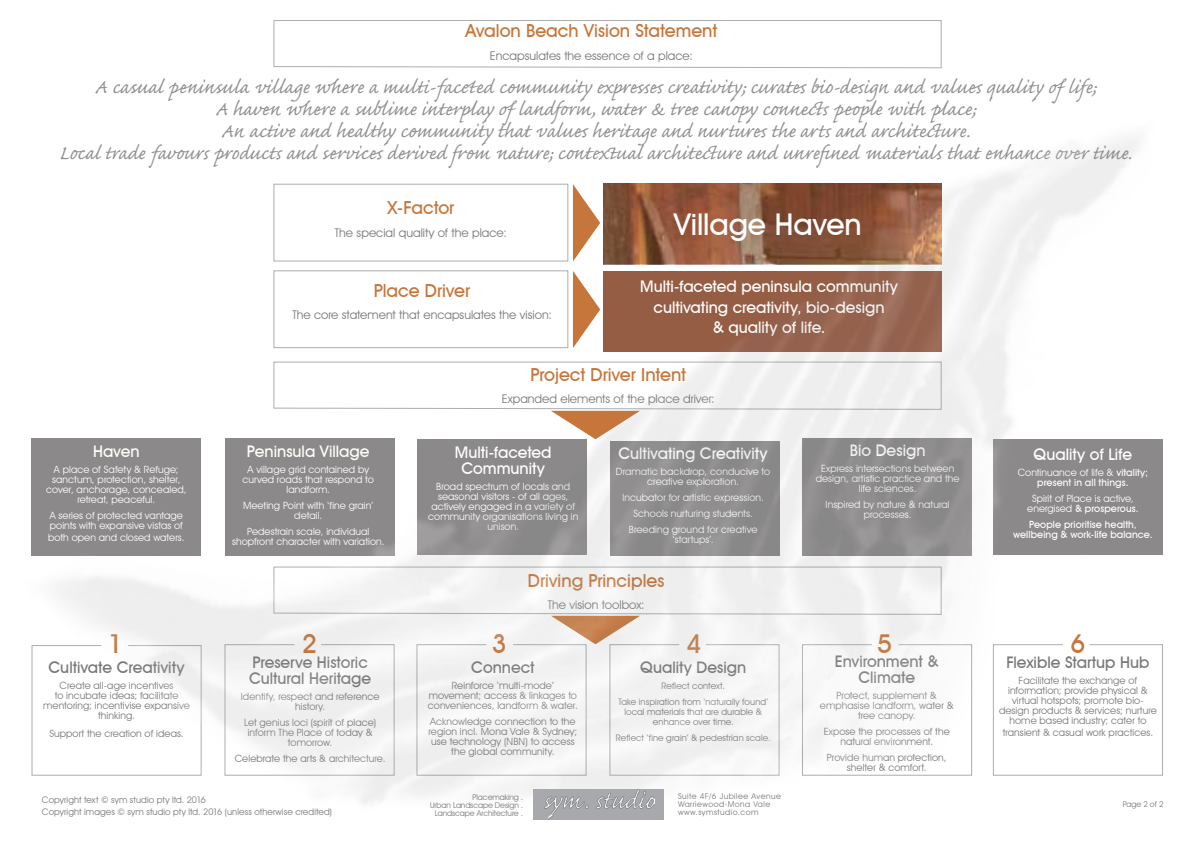
<style>
.page{position:relative;width:1191px;height:842px;background:#fff}
.page>*{position:absolute;margin:0;border:0;box-sizing:border-box;transform-origin:0 0}
.t1{font:500 30px "Avant Garde IT Cby BT";letter-spacing:-.005em;color:#fff}
.t2{font:500 26px "Avant Garde IT Cby BT";color:#c7763b}
.t3{font:25px/22px "Caflisch Script Pro";color:#918f8f;text-align:center}
.t4{font:500 18px "Avant Garde IT Cby BT";letter-spacing:-.005em;color:#c7763b}
.t5{font:500 16px/20.6px "Avant Garde IT Cby BT";color:#fff;text-align:center}
.t6{font:500 16px/16px "Avant Garde IT Cby BT";color:#777878;text-align:center}
.t7{font:500 16px "Avant Garde IT Cby BT";color:#fffef9}
.t8{font:12px "Avant Garde IT Cby BT";color:#777878}
.t9{font:10px/10px "Avant Garde IT Cby BT";letter-spacing:.01em;color:#fff;text-align:center}
.t10{font:10px/10px "Avant Garde IT Cby BT";letter-spacing:.01em;color:#777878;text-align:center}
.t11{font:500 10px/10px "Avant Garde IT Cby BT";letter-spacing:.01em;color:#fff;text-align:center}
.t12{font:9px/16px "Avant Garde IT Cby BT";letter-spacing:.01em;color:#777878;text-align:center}
.t13{font:8px/8px "Avant Garde IT Cby BT";letter-spacing:-.01em;color:#777878;text-align:right}
.t14{font:8px/8px "Avant Garde IT Cby BT";letter-spacing:.06em;color:#777878}
.s1{font-weight:400}
.s2{font-weight:500}
</style>
<div class="page">
<img style="left:31px;top:20px;width:1132px;height:800px">
<div style="left:534px;top:789px;width:130px;height:31px;background:#a7a9ac"></div>
<img style="left:543px;top:786px;width:111px;height:34px">
<h3 class="t4" style="left:465px;top:20px;width:253px">Avalon Beach Vision Statement</h3>
<p class="t8" style="left:490px;top:48px;width:204px">Encapsulates the essence of a place:</p>
<p class="t3" style="left:59px;top:78px;width:1074px">A casual peninsula village where a multi-faceted community expresses creativity; curates bio-design and values quality of life;<br>A haven where a sublime interplay of landform, water &amp; tree canopy connects people with place;<br>An active and healthy community that values heritage and nurtures the arts and architecture.<br>Local trade favours products and services derived from nature; contextual architecture and unrefined materials that enhance over time.</p>
<h3 class="t4" style="left:387px;top:196px;width:69px">X-Factor</h3>
<p class="t8" style="left:335px;top:225px;width:173px">The special quality of the place:</p>
<h3 class="t4" style="left:374px;top:279px;width:98px">Place Driver</h3>
<p class="t8" style="left:292px;top:308px;width:261px">The core statement that encapsulates the vision:</p>
<h1 class="t1" style="left:673px;top:206px;width:189px">Village Haven</h1>
<h3 class="t5" style="left:640px;top:276px;width:259px">Multi-faceted peninsula community cultivating creativity, bio-design<br>&amp; quality of life.</h3>
<h3 class="t7" style="left:93px;top:442px;width:48px">Haven</h3>
<p class="t9" style="left:46px;top:465px;width:142px">A place of Safety &amp; Refuge; sanctum, protection, shelter, cover, anchorage, concealed, retreat, peaceful.</p>
<p class="t9" style="left:50px;top:511px;width:135px;text-align:left">A series of protected vantage points with expansive vistas of</p>
<p class="t9" style="left:48px;top:533px;width:138px">both open and closed waters.</p>
<h3 class="t7" style="left:247px;top:441px;width:124px">Peninsula Village</h3>
<p class="t9" style="left:242px;top:464px;width:133px">A village grid contained by curved roads that respond to landform.</p>
<p class="t9" style="left:243px;top:500px;width:132px">Meeting Point with ‘fine grain’ detail.</p>
<p class="t9" style="left:232px;top:526px;width:154px">Pedestrain scale, individual shopfront character with variation.</p>
<h3 class="t4" style="left:530px;top:363px;width:157px">Project Driver Intent</h3>
<p class="t8" style="left:502px;top:392px;width:214px">Expanded elements of the place driver:</p>
<h3 class="t5" style="left:455px;top:444px;width:98px;line-height:16px">Multi-faceted<br>Community</h3>
<p class="t9" style="left:428px;top:481px;width:152px">Broad spectrum of locals and seasonal visitors - of all ages, actively engaged in a variety of community organisations living in unison.</p>
<h3 class="t5" style="left:618px;top:443px;width:151px">Cultivating Creativity</h3>
<p class="t9" style="left:616px;top:467px;width:156px">Dramatic backdrop, conducive to creative exploration.</p>
<p class="t9" style="left:622px;top:490px;width:143px;line-height:16px">Incubator for artistic expression.<br>Schools nurturing students.<br>Breeding ground for creative</p>
<p class="t9" style="left:672px;top:535px;width:42px">‘startups’.</p>
<h3 class="t4" style="left:528px;top:569px;width:138px">Driving Principles</h3>
<p class="t8" style="left:548px;top:598px;width:98px">The vision toolbox:</p>
<h3 class="t5" style="left:849px;top:440px;width:77px">Bio Design</h3>
<p class="t9" style="left:815px;top:464px;width:145px">Express intersections between design, artistic practice and the life sciences.</p>
<p class="t9" style="left:825px;top:500px;width:126px">Inspired by nature &amp; natural processes.</p>
<h3 class="t5" style="left:1033px;top:444px;width:100px">Quality of Life</h3>
<p class="t11" style="left:1017px;top:468px;width:132px"><span class="s1">Continuance of life &amp;</span> vitality; present in all things.</p>
<p class="t9" style="left:1027px;top:494px;width:113px">Spirit of Place is active, energised <span class="s2">&amp; prosperous.</span></p>
<p class="t11" style="left:1013px;top:520px;width:141px">People prioritise health, wellbeing &amp; work-life balance.</p>
<h2 class="t2" style="left:108px;top:627px;width:16px">1</h2>
<h2 class="t2" style="left:302px;top:627px;width:16px">2</h2>
<h2 class="t2" style="left:492px;top:627px;width:16px">3</h2>
<h2 class="t2" style="left:686px;top:627px;width:16px">4</h2>
<h2 class="t2" style="left:877px;top:627px;width:16px">5</h2>
<h2 class="t2" style="left:1070px;top:627px;width:16px">6</h2>
<h3 class="t6" style="left:49px;top:659px;width:137px">Cultivate Creativity</h3>
<p class="t10" style="left:43px;top:681px;width:148px">Create all-age incentives<br>to incubate ideas; facilitate mentoring; incentivise expansive thinking.</p>
<p class="t10" style="left:49px;top:729px;width:136px">Support the creation of ideas.</p>
<h3 class="t6" style="left:249px;top:654px;width:124px;text-align:left">Preserve Historic<br>Cultural Heritage</h3>
<p class="t10" style="left:241px;top:691px;width:140px">Identify, respect and reference history.</p>
<p class="t10" style="left:244px;top:717px;width:134px">Let genius loci (spirit of place) inform The Place of today &amp; tomorrow.</p>
<p class="t10" style="left:235px;top:753px;width:152px">Celebrate the arts &amp; architecture.</p>
<h3 class="t6" style="left:471px;top:659px;width:65px">Connect</h3>
<p class="t10" style="left:428px;top:680px;width:151px">Reinforce ‘multi-mode’ movement; access &amp; linkages to conveniences, landform &amp; water.</p>
<p class="t10" style="left:428px;top:716px;width:150px">Acknowledge connection to the region incl. Mona Vale &amp; Sydney; use technology (NBN) to access the global community.</p>
<h3 class="t6" style="left:640px;top:659px;width:107px">Quality Design</h3>
<p class="t12" style="left:618px;top:678px;width:151px">Reflect context.<br>Take inspiration from ‘naturally found’</p>
<p class="t12" style="left:624px;top:707px;width:139px;line-height:10px">local materials that are durable &amp; enhance over time.</p>
<p class="t12" style="left:616px;top:730px;width:156px">Reflect ‘fine grain’ &amp; pedestrian scale.</p>
<h3 class="t6" style="left:835px;top:653px;width:105px">Environment &amp;<br>Climate</h3>
<p class="t10" style="left:820px;top:690px;width:135px">Protect, supplement &amp; emphasise landform, water &amp; tree canopy.</p>
<p class="t10" style="left:823px;top:726px;width:127px">Expose the processes of the natural environment.</p>
<p class="t10" style="left:827px;top:752px;width:121px">Provide human protection, shelter &amp; comfort.</p>
<h3 class="t6" style="left:1006px;top:654px;width:145px">Flexible Startup Hub</h3>
<p class="t10" style="left:999px;top:675px;width:159px">Facilitate the exchange of information; provide physical &amp; virtual hotspots; promote bio&shy;design products &amp; services; nurture home based industry; cater to</p>
<p class="t10" style="left:1002px;top:727px;width:152px">transient &amp; casual work practices.</p>
<p class="t14" style="left:678px;top:792px;width:104px">Suite 4F/6 Jubilee Avenue<br>Warriewood-Mona Vale www.symstudio.com</p>
<p class="t13" style="left:430px;top:793px;width:94px">Placemaking .<br>Urban Landscape Design .<br>Landscape Architecture .</p>
<p class="t12" style="left:42px;top:794px;width:291px;line-height:12px;text-align:left">Copyright text © sym studio pty ltd. 2016<br>Copyright images © sym studio pty ltd. 2016 (unless otherwise credited)</p>
<p class="t13" style="left:1122px;top:800px;width:42px">Page 2 of 2</p>
</div>
